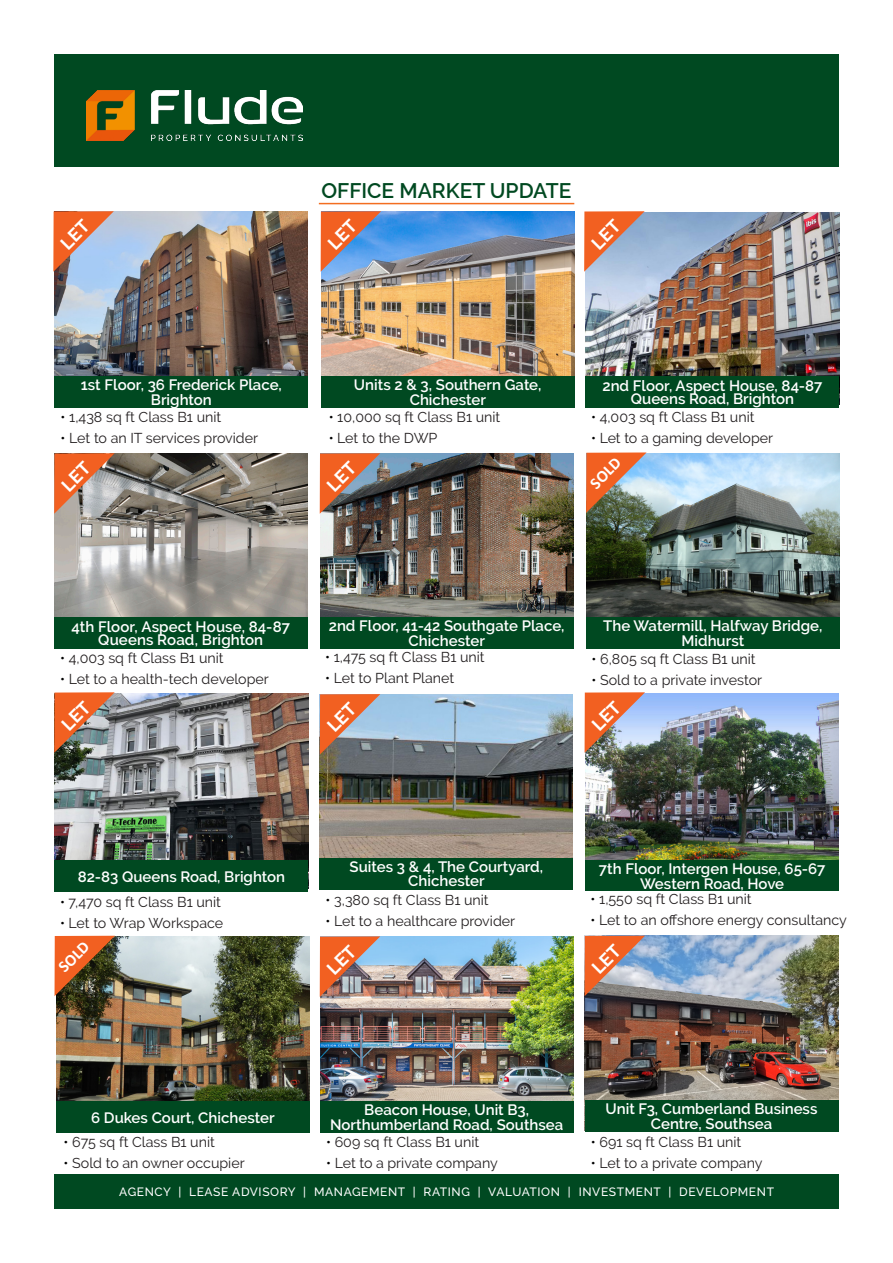
<style>
.page{position:relative;width:893px;height:1263px;background:#fff}
.page>*{position:absolute;margin:0;border:0;box-sizing:border-box;transform-origin:0 0}
.Flude_-_Main_Header{font:600 21px "Raleway";color:#004921}
.t1{font:700 16.5px "Calibri";color:#fff}
.t2{font:600 15px/15px "Raleway";color:#fff;text-align:center}
.t3{font:14.25px "Raleway";color:#231f20}
.t4{font:500 12px "Raleway";letter-spacing:.05em;color:#fff}
.s1{color:#000}
</style>
<div class="page">
<div style="left:54px;top:1175px;width:785px;height:34px;background:#004921"></div>
<div style="left:54px;top:54px;width:785px;height:112px;background:#004921"></div>
<img style="left:87px;top:90px;width:216px;height:51px">
<hr style="left:319px;top:203px;width:255px;height:1px;background:#f36e21">
<img style="left:54px;top:453px;width:253px;height:164px">
<div style="left:54px;top:617px;width:253px;height:32px;background:#004921"></div>
<img style="left:320px;top:936px;width:253px;height:165px">
<div style="left:320px;top:1101px;width:253px;height:32px;background:#004921"></div>
<img style="left:320px;top:694px;width:253px;height:163px">
<div style="left:320px;top:857px;width:253px;height:32px;background:#004921"></div>
<img style="left:55px;top:212px;width:253px;height:164px">
<div style="left:55px;top:376px;width:253px;height:32px;background:#004921"></div>
<img style="left:55px;top:693px;width:253px;height:167px">
<div style="left:55px;top:860px;width:253px;height:32px;background:#004921"></div>
<img style="left:585px;top:936px;width:253px;height:164px">
<div style="left:585px;top:1100px;width:253px;height:32px;background:#004921"></div>
<img style="left:56px;top:937px;width:253px;height:164px">
<div style="left:56px;top:1101px;width:253px;height:32px;background:#004921"></div>
<svg style="left:55px;top:936px;width:60px;height:60px;background:#954f24"></svg>
<img style="left:320px;top:453px;width:253px;height:164px">
<div style="left:320px;top:617px;width:253px;height:32px;background:#004921"></div>
<img style="left:321px;top:212px;width:253px;height:164px">
<div style="left:321px;top:376px;width:253px;height:32px;background:#004921"></div>
<img style="left:586px;top:453px;width:253px;height:165px">
<div style="left:586px;top:618px;width:253px;height:31px;background:#004921"></div>
<svg style="left:586px;top:452px;width:61px;height:61px;background:#bb8162"></svg>
<img style="left:586px;top:212px;width:253px;height:164px">
<div style="left:586px;top:376px;width:253px;height:32px;background:#004921"></div>
<img style="left:585px;top:693px;width:254px;height:193px">
<div style="left:586px;top:860px;width:253px;height:31px;background:#004921"></div>
<svg style="left:320px;top:936px;width:60px;height:61px;background:#c47b60"></svg>
<svg style="left:320px;top:694px;width:60px;height:60px;background:#bf7f67"></svg>
<svg style="left:53px;top:211px;width:61px;height:61px;background:#cb9184"></svg>
<svg style="left:54px;top:692px;width:61px;height:61px;background:#bb7a5c"></svg>
<svg style="left:54px;top:453px;width:61px;height:61px;background:#cc8465"></svg>
<svg style="left:585px;top:936px;width:60px;height:60px;background:#c7856c"></svg>
<svg style="left:320px;top:453px;width:60px;height:61px;background:#a26147"></svg>
<svg style="left:321px;top:211px;width:60px;height:61px;background:#aa8286"></svg>
<svg style="left:584px;top:211px;width:61px;height:61px;background:#c98e7f"></svg>
<svg style="left:585px;top:692px;width:60px;height:61px;background:#c98b75"></svg>
<p class="Flude_-_Main_Header" style="left:321px;top:178px;width:252px">OFFICE MARKET UPDATE</p>
<p class="t2" style="left:81px;top:377px;width:203px">1st Floor, 36 Frederick Place,<br>Brighton</p>
<p class="t3" style="left:61px;top:409px;width:162px"><span class="s1">•</span> 1,438 sq ft Class B1 unit</p>
<p class="t3" style="left:61px;top:430px;width:199px"><span class="s1">•</span> Let to an IT services provider</p>
<p class="t2" style="left:354px;top:377px;width:189px">Units 2 &amp; 3, Southern Gate,</p>
<p class="t2" style="left:410px;top:392px;width:78px">Chichester</p>
<p class="t3" style="left:329px;top:409px;width:173px"><span class="s1">•</span> 10,000 sq ft Class B1 unit</p>
<p class="t3" style="left:329px;top:430px;width:110px"><span class="s1">•</span> Let to the DWP</p>
<p class="t2" style="left:602px;top:379px;width:222px;line-height:13.5px">2nd Floor, Aspect House, 84-87<br>Queens Road, Brighton</p>
<p class="t3" style="left:591px;top:409px;width:165px"><span class="s1">•</span> 4,003 sq ft Class B1 unit</p>
<p class="t3" style="left:591px;top:430px;width:184px"><span class="s1">•</span> Let to a gaming developer</p>
<p class="t1" style="left:584px;top:478px;width:38px;rotate:-45deg">SOLD</p>
<p class="t2" style="left:72px;top:620px;width:220px;line-height:13.5px">4th Floor, Aspect House, 84-87<br>Queens Road, Brighton</p>
<p class="t3" style="left:60px;top:650px;width:165px"><span class="s1">•</span> 4,003 sq ft Class B1 unit</p>
<p class="t3" style="left:60px;top:671px;width:210px"><span class="s1">•</span> Let to a health-tech developer</p>
<p class="t2" style="left:329px;top:618px;width:237px">2nd Floor, 41-42 Southgate Place,<br>Chichester</p>
<p class="t3" style="left:325px;top:649px;width:161px"><span class="s1">•</span> 1,475 sq ft Class B1 unit</p>
<p class="t3" style="left:325px;top:670px;width:131px"><span class="s1">•</span> Let to Plant Planet</p>
<p class="t2" style="left:603px;top:619px;width:221px">The Watermill, Halfway Bridge,<br>Midhurst</p>
<p class="t3" style="left:591px;top:650px;width:166px"><span class="s1">•</span> 6,805 sq ft Class B1 unit</p>
<p class="t3" style="left:591px;top:671px;width:172px"><span class="s1">•</span> Sold to a private investor</p>
<p class="t2" style="left:78px;top:869px;width:209px">82-83 Queens Road, Brighton</p>
<p class="t3" style="left:60px;top:893px;width:163px"><span class="s1">•</span> 7,470 sq ft Class B1 unit</p>
<p class="t3" style="left:60px;top:914px;width:165px"><span class="s1">•</span> Let to Wrap Workspace</p>
<p class="t1" style="left:53px;top:961px;width:38px;rotate:-45deg">SOLD</p>
<p class="t2" style="left:350px;top:859px;width:195px">Suites 3 &amp; 4, The Courtyard,</p>
<p class="t2" style="left:408px;top:873px;width:78px">Chichester</p>
<p class="t3" style="left:326px;top:891px;width:165px"><span class="s1">•</span> 3,380 sq ft Class B1 unit</p>
<p class="t3" style="left:326px;top:912px;width:191px"><span class="s1">•</span> Let to a healthcare provider</p>
<p class="t2" style="left:599px;top:861px;width:228px">7th Floor, Intergen House, 65-67<br>Western Road, Hove</p>
<p class="t3" style="left:591px;top:890px;width:163px"><span class="s1">•</span> 1,550 sq ft Class B1 unit</p>
<p class="t3" style="left:591px;top:911px;width:258px"><span class="s1">•</span> Let to an offshore energy consultancy</p>
<p class="t2" style="left:91px;top:1110px;width:185px">6 Dukes Court, Chichester</p>
<p class="t3" style="left:64px;top:1134px;width:153px"><span class="s1">•</span> 675 sq ft Class B1 unit</p>
<p class="t3" style="left:64px;top:1155px;width:183px"><span class="s1">•</span> Sold to an owner occupier</p>
<p class="t2" style="left:364px;top:1102px;width:166px">Beacon House, Unit B3,</p>
<p class="t2" style="left:330px;top:1117px;width:235px">Northumberland Road, Southsea</p>
<p class="t3" style="left:326px;top:1134px;width:155px"><span class="s1">•</span> 609 sq ft Class B1 unit</p>
<p class="t3" style="left:326px;top:1155px;width:173px"><span class="s1">•</span> Let to a private company</p>
<p class="t2" style="left:605px;top:1101px;width:213px">Unit F3, Cumberland Business</p>
<p class="t2" style="left:651px;top:1116px;width:123px">Centre, Southsea</p>
<p class="t3" style="left:591px;top:1133px;width:152px"><span class="s1">•</span> 691 sq ft Class B1 unit</p>
<p class="t3" style="left:591px;top:1154px;width:173px"><span class="s1">•</span> Let to a private company</p>
<p class="t4" style="left:119px;top:1185px;width:656px">AGENCY | LEASE ADVISORY | MANAGEMENT | RATING | VALUATION | INVESTMENT | DEVELOPMENT</p>
</div>
